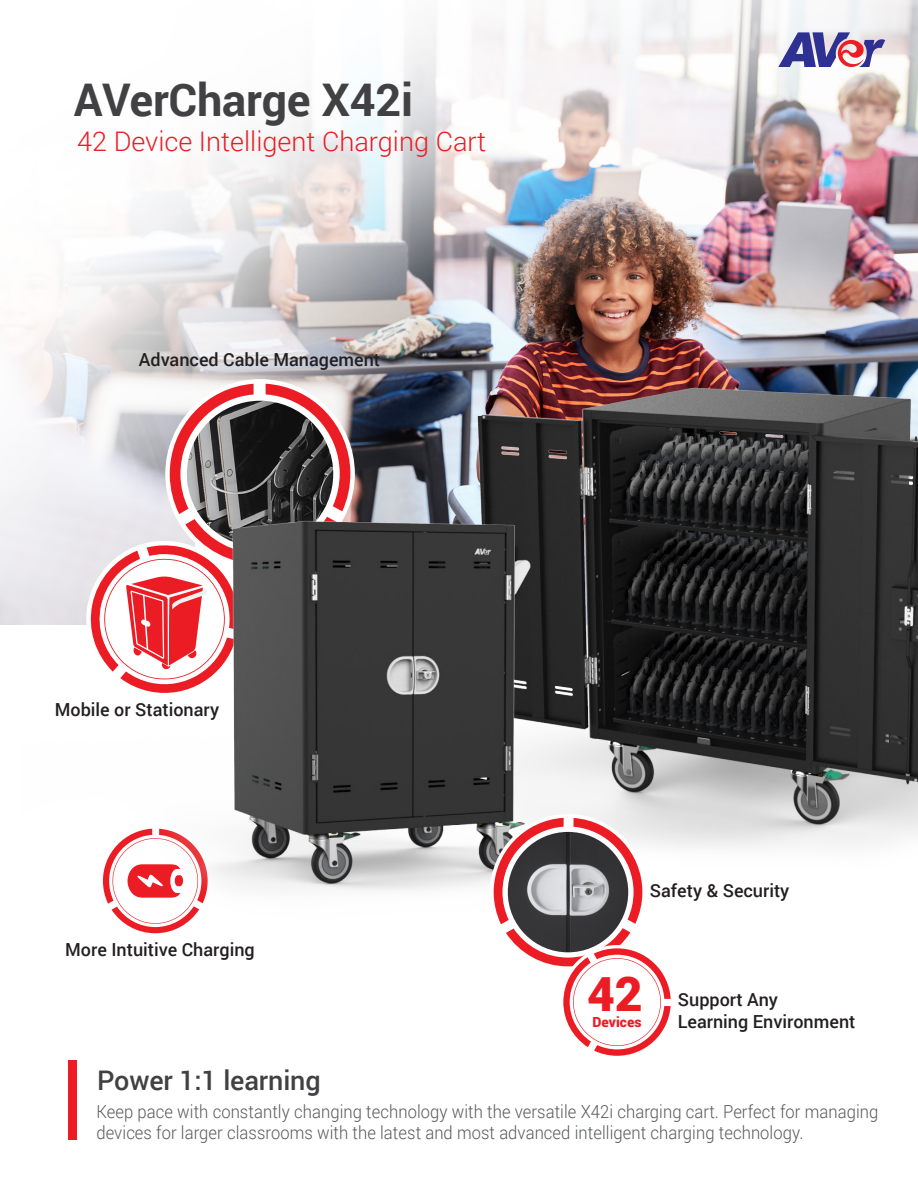
<style>
.page{position:relative;width:918px;height:1188px;background:#fff}
.page>*{position:absolute;margin:0;border:0;box-sizing:border-box;transform-origin:0 0}
.t1{font:900 48px "Roboto";color:#ec1c24}
.t2{font:700 45px "Roboto";letter-spacing:-.005em;color:#414042}
.t3{font:300 27px "Roboto";color:#ed1c24}
.t4{font:500 27px "Roboto";letter-spacing:-.005em;color:#414042}
.t5{font:300 18px/21.6px "Roboto";letter-spacing:.005em;color:#58595b;scale:.92 1}
.t6{font:500 18px/21.6px "Roboto";color:#231f20}
.t7{font:900 13.95px "Roboto";color:#ec1c24}
</style>
<div class="page">
<img style="left:0;top:0;width:918px;height:624px">
<svg style="left:80px;top:384px;width:271px;height:86px"></svg>
<svg style="left:125px;top:924px;width:60px;height:9px"></svg>
<img style="left:379px;top:311px;width:539px;height:534px">
<svg style="left:778px;top:32px;width:107px;height:36px"></svg>
<img style="left:19px;top:470px;width:753px;height:454px">
<svg style="left:494px;top:818px;width:177px;height:238px"></svg>
<div style="left:68px;top:1061px;width:9px;height:79px;background:#ed1c24"></div>
<h2 class="t2" style="left:74px;top:68px;width:341px">AVerCharge X42i</h2>
<h3 class="t3" style="left:77px;top:123px;width:410px">42 Device Intelligent Charging Cart</h3>
<p class="t6" style="left:139px;top:348px;width:243px">Advanced Cable Management</p>
<p class="t6" style="left:55px;top:698px;width:166px">Mobile or Stationary</p>
<p class="t6" style="left:65px;top:938px;width:191px">More Intuitive Charging</p>
<h3 class="t4" style="left:97px;top:1061px;width:225px">Power 1:1 learning</h3>
<p class="t6" style="left:650px;top:879px;width:141px">Safety &amp; Security</p>
<h1 class="t1" style="left:587px;top:960px;width:57px">42</h1>
<p class="t7" style="left:593px;top:1012px;width:50px">Devices</p>
<p class="t6" style="left:678px;top:988px;width:179px">Support Any<br>Learning Environment</p>
<p class="t5" style="left:97px;top:1100px;width:851px">Keep pace with constantly changing technology with the versatile X42i charging cart. Perfect for managing devices for larger classrooms with the latest and most advanced intelligent charging technology.</p>
</div>
